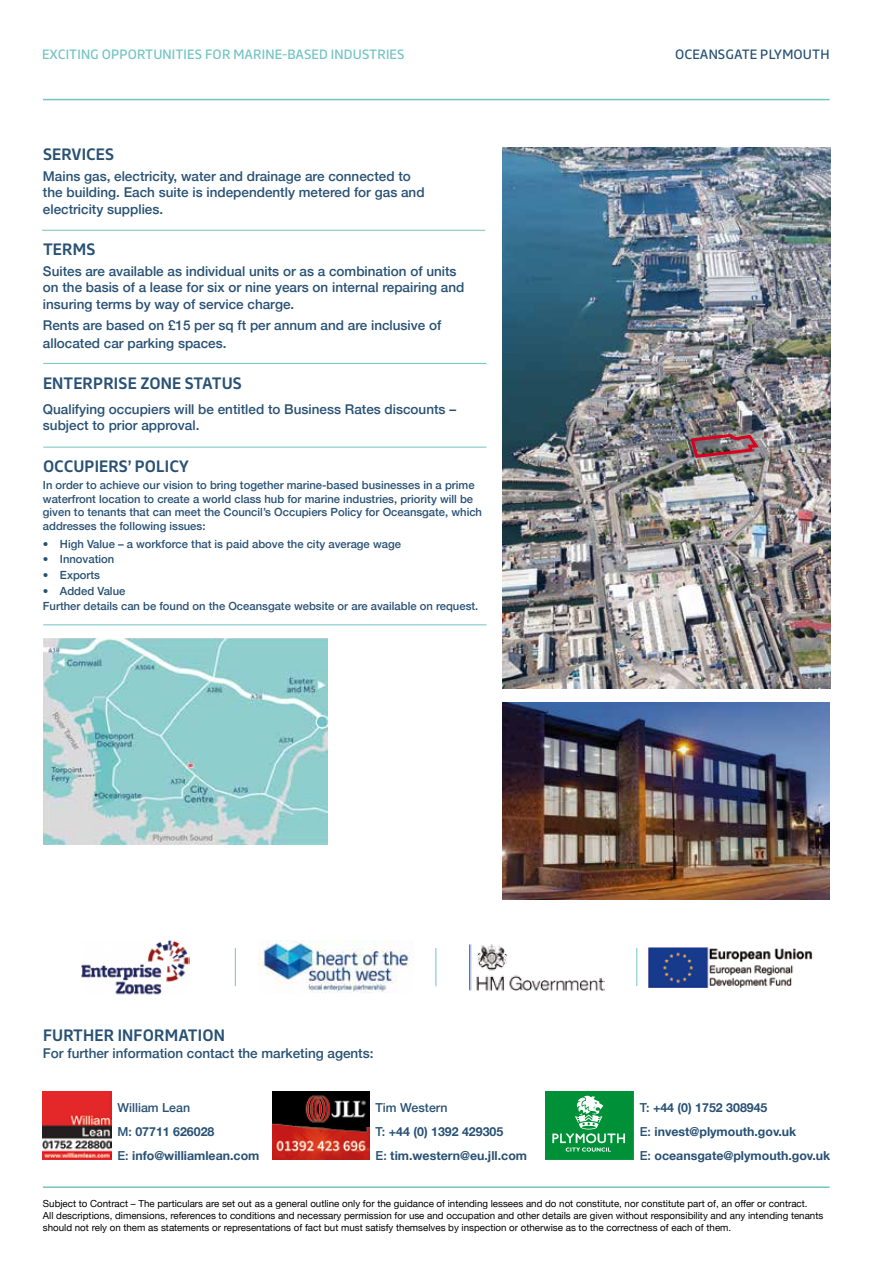
<style>
.page{position:relative;width:893px;height:1263px;background:#fff}
.page>*{position:absolute;margin:0;border:0;box-sizing:border-box;transform-origin:0 0}
.t1{font:600 16.5px "Webnar";letter-spacing:.01em;color:#285174}
.t2{font:500 13.5px/16.5px "Helvetica Neue";color:#285174}
.t3{font:500 13.5px "Webnar";letter-spacing:.01em;color:#73c4c3}
.t4{font:500 13.5px "Webnar";letter-spacing:.01em;color:#285174}
.t5{font:700 12.3px/24px "Helvetica Neue";color:#285174}
.t6{font:500 11.25px/13.5px "Helvetica Neue";color:#285174}
.t7{font:9.75px/12px "Helvetica Neue";color:#000}
.s1{font-weight:500}
</style>
<div class="page">
<img style="left:258px;top:941px;width:155px;height:52px">
<hr style="left:43px;top:99px;width:787px;height:1px;background:#73c4c3">
<hr style="left:43px;top:1186px;width:787px;height:2px;background:#73c4c3">
<hr style="left:42px;top:230px;width:443px;height:1px;background:#73c4c3">
<hr style="left:43px;top:363px;width:443px;height:1px;background:#73c4c3">
<hr style="left:43px;top:447px;width:443px;height:1px;background:#73c4c3">
<img style="left:43px;top:1091px;width:68px;height:69px">
<img style="left:273px;top:1091px;width:96px;height:69px">
<svg style="left:545px;top:1091px;width:89px;height:69px;background:#219e51"></svg>
<img style="left:503px;top:148px;width:327px;height:541px">
<svg style="left:689px;top:432px;width:72px;height:28px;background:#96666d"></svg>
<img style="left:502px;top:702px;width:328px;height:197px">
<hr style="left:43px;top:624px;width:443px;height:1px;background:#73c4c3">
<img style="left:43px;top:638px;width:285px;height:206px">
<img style="left:81px;top:940px;width:109px;height:55px">
<img style="left:469px;top:944px;width:136px;height:47px">
<img style="left:649px;top:947px;width:164px;height:40px">
<hr style="left:235px;top:948px;width:1px;height:38px;background:#73c4c3">
<hr style="left:435px;top:948px;width:1px;height:38px;background:#73c4c3">
<hr style="left:636px;top:948px;width:1px;height:38px;background:#73c4c3">
<p class="t3" style="left:42px;top:44px;width:364px">EXCITING OPPORTUNITIES FOR MARINE-BASED INDUSTRIES</p>
<p class="t4" style="left:675px;top:44px;width:156px">OCEANSGATE PLYMOUTH</p>
<p class="t1" style="left:43px;top:142px;width:73px">SERVICES</p>
<p class="t2" style="left:43px;top:167px;width:383px">Mains gas, electricity, water and drainage are connected to the building. Each suite is independently metered for gas and electricity supplies.</p>
<p class="t1" style="left:43px;top:237px;width:54px">TERMS</p>
<p class="t2" style="left:43px;top:262px;width:423px">Suites are available as individual units or as a combination of units on the basis of a lease for six or nine years on internal repairing and insuring terms by way of service charge.</p>
<p class="t2" style="left:43px;top:315px;width:400px;line-height:18px">Rents are based on £15 per sq ft per annum and are inclusive of allocated car parking spaces.</p>
<p class="t1" style="left:43px;top:370px;width:200px">ENTERPRISE ZONE STATUS</p>
<p class="t2" style="left:43px;top:400px;width:415px">Qualifying occupiers will be entitled to Business Rates discounts – subject to prior approval.</p>
<p class="t1" style="left:43px;top:453px;width:148px">OCCUPIERS’ POLICY</p>
<p class="t6" style="left:43px;top:478px;width:441px">In order to achieve our vision to bring together marine-based businesses in a prime waterfront location to create a world class hub for marine industries, priority will be given to tenants that can meet the Council’s Occupiers Policy for Oceansgate, which addresses the following issues:</p>
<p class="t6" style="left:43px;top:536px;width:360px">• High Value – a workforce that is paid above the city average wage</p>
<p class="t6" style="left:43px;top:552px;width:73px">• Innovation</p>
<p class="t6" style="left:43px;top:567px;width:59px">• Exports</p>
<p class="t6" style="left:43px;top:582px;width:437px;line-height:15.6px">• Added Value<br>Further details can be found on the Oceansgate website or are available on request.</p>
<p class="t1" style="left:43px;top:1023px;width:184px">FURTHER INFORMATION</p>
<p class="t2" style="left:43px;top:1043px;width:332px">For further information contact the marketing agents:</p>
<p class="t5" style="left:117px;top:1096px;width:144px"><span class="s1">William Lean<br>M:</span> 07711 626028<br><span class="s1">E:</span> info@williamlean.com</p>
<p class="t5" style="left:376px;top:1096px;width:153px"><span class="s1">Tim Western<br>T:</span> +44 (0) 1392 429305<br><span class="s1">E:</span> tim.western@eu.jll.com</p>
<p class="t5" style="left:640px;top:1096px;width:192px"><span class="s1">T:</span> +44 (0) 1752 308945<br><span class="s1">E:</span> invest@plymouth.gov.uk<br><span class="s1">E:</span> oceansgate@plymouth.gov.uk</p>
<p class="t7" style="left:43px;top:1198px;width:782px">Subject to Contract – The particulars are set out as a general outline only for the guidance of intending lessees and do not constitute, nor constitute part of, an offer or contract.<br>All descriptions, dimensions, references to conditions and necessary permission for use and occupation and other details are given without responsibility and any intending tenants should not rely on them as statements or representations of fact but must satisfy themselves by inspection or otherwise as to the correctness of each of them.</p>
</div>
